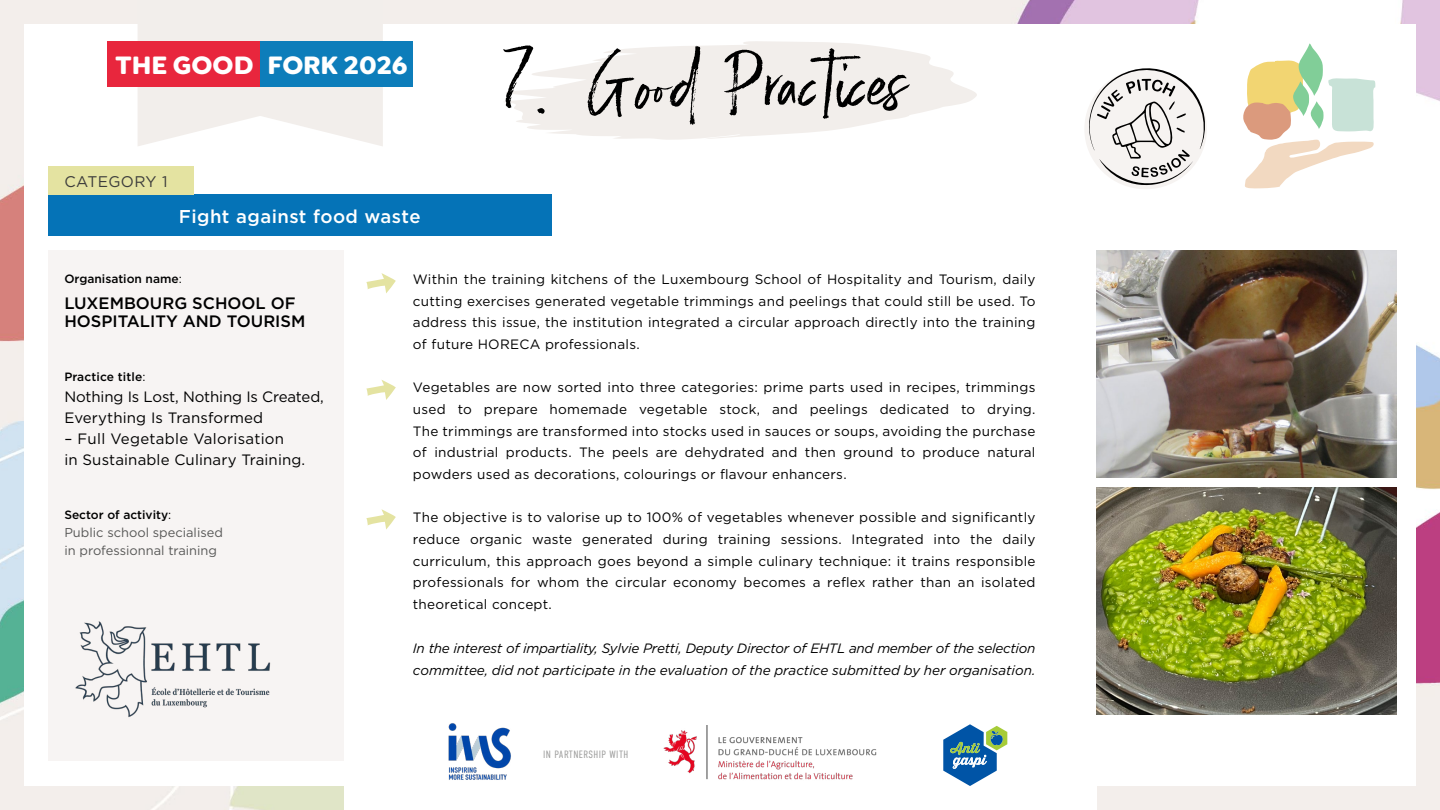
<style>
.page{position:relative;width:1440px;height:810px;background:#fff}
.page>*{position:absolute;margin:0;border:0;box-sizing:border-box;transform-origin:0 0}
.t1{font:102px "Emmeline";color:#000}
.t2{font:700 26.85px "Goldplay";color:#fff}
.t3{font:500 18.6px "Gotham";letter-spacing:.025em;color:#fff}
.t4{font:500 16.5px/18px "Gotham";color:#000}
.t5{font:15.45px "Gotham";letter-spacing:.025em;color:#3c3c3b}
.t6{font:15px/21px "Gotham";letter-spacing:.01em;color:#000}
.t7{font:15px/21px "Gotham";letter-spacing:-.01em;color:#000}
.t8{font:13.5px/21.8px "Gotham";letter-spacing:.02em;color:#000;text-align:justify}
.t9{font:italic 13.5px/21.8px "Gotham";letter-spacing:-.02em;color:#000}
.t10{font:12.9px/18px "Gotham";color:#575756}
.t11{font:500 12px "Gotham";color:#000}
.t12{font:300 10.65px "DIN Condensed";letter-spacing:.04em;color:#9d9d9c}
.s1{font-weight:400}
</style>
<div class="page">
<img style="left:0;top:0;width:1440px;height:810px">
<div style="left:24px;top:24px;width:1391px;height:762px;background:#fff"></div>
<svg style="left:138px;top:0;width:245px;height:146px"></svg>
<div style="left:260px;top:41px;width:153px;height:46px;background:#0d7dba"></div>
<div style="left:108px;top:41px;width:152px;height:46px;background:#e8263d"></div>
<div style="left:344px;top:694px;width:752px;height:116px;background:#fff"></div>
<img style="left:663px;top:726px;width:214px;height:54px">
<img style="left:448px;top:723px;width:63px;height:57px">
<svg style="left:943px;top:724px;width:64px;height:62px"></svg>
<div style="left:48px;top:251px;width:296px;height:510px;background:#f7f4f3"></div>
<svg style="left:505px;top:41px;width:472px;height:99px;fill:#f2eeeb"></svg>
<div style="left:48px;top:195px;width:503px;height:41px;background:#0573b7"></div>
<div style="left:48px;top:166px;width:145px;height:28px;background:#e4e3a1"></div>
<svg style="left:1243px;top:43px;width:132px;height:145px"></svg>
<svg style="left:366px;top:380px;width:30px;height:20px"></svg>
<svg style="left:366px;top:273px;width:30px;height:20px"></svg>
<svg style="left:366px;top:509px;width:30px;height:21px"></svg>
<img style="left:75px;top:621px;width:196px;height:96px">
<svg style="left:1085px;top:68px;width:122px;height:121px"></svg>
<img style="left:1096px;top:251px;width:301px;height:227px">
<img style="left:1096px;top:488px;width:301px;height:227px">
<h2 class="t2" style="left:116px;top:47px;width:293px">THE GOOD FORK 2026</h2>
<p class="t5" style="left:64px;top:172px;width:105px">CATEGORY 1</p>
<h3 class="t3" style="left:179px;top:204px;width:243px">Fight against food waste</h3>
<h1 class="t1" style="left:501px;top:25px;width:408px">7. Good Practices</h1>
<p class="t11" style="left:64px;top:271px;width:119px">Organisation name<span class="s1">:</span></p>
<p class="t4" style="left:64px;top:294px;width:242px">LUXEMBOURG SCHOOL OF<br>HOSPITALITY AND TOURISM</p>
<p class="t11" style="left:64px;top:369px;width:83px">Practice title<span class="s1">:</span></p>
<p class="t7" style="left:64px;top:386px;width:261px">Nothing Is Lost, Nothing Is Created,<br>Everything Is Transformed</p>
<p class="t6" style="left:64px;top:428px;width:242px">– Full Vegetable Valorisation<br>in Sustainable Culinary Training.</p>
<p class="t11" style="left:64px;top:507px;width:108px">Sector of activity<span class="s1">:</span></p>
<p class="t10" style="left:64px;top:523px;width:160px">Public school specialised in professionnal training</p>
<p class="t8" style="left:413px;top:268px;width:624px">Within the training kitchens of the Luxembourg School of Hospitality and Tourism, daily cutting exercises generated vegetable trimmings and peelings that could still be used. To address this issue, the institution integrated a circular approach directly into the training of future HORECA professionals.</p>
<p class="t8" style="left:413px;top:376px;width:624px">Vegetables are now sorted into three categories: prime parts used in recipes, trimmings used to prepare homemade vegetable stock, and peelings dedicated to drying.<br>The trimmings are transformed into stocks used in sauces or soups, avoiding the purchase of industrial products. The peels are dehydrated and then ground to produce natural powders used as decorations, colourings or flavour enhancers.</p>
<p class="t8" style="left:413px;top:506px;width:624px">The objective is to valorise up to 100% of vegetables whenever possible and significantly reduce organic waste generated during training sessions. Integrated into the daily curriculum, this approach goes beyond a simple culinary technique: it trains responsible professionals for whom the circular economy becomes a reflex rather than an isolated theoretical concept.</p>
<p class="t9" style="left:413px;top:637px;width:624px">In the interest of impartiality, Sylvie Pretti, Deputy Director of EHTL and member of the selection committee, did not participate in the evaluation of the practice submitted by her organisation.</p>
<p class="t12" style="left:543px;top:749px;width:87px">IN PARTNERSHIP WITH</p>
</div>
